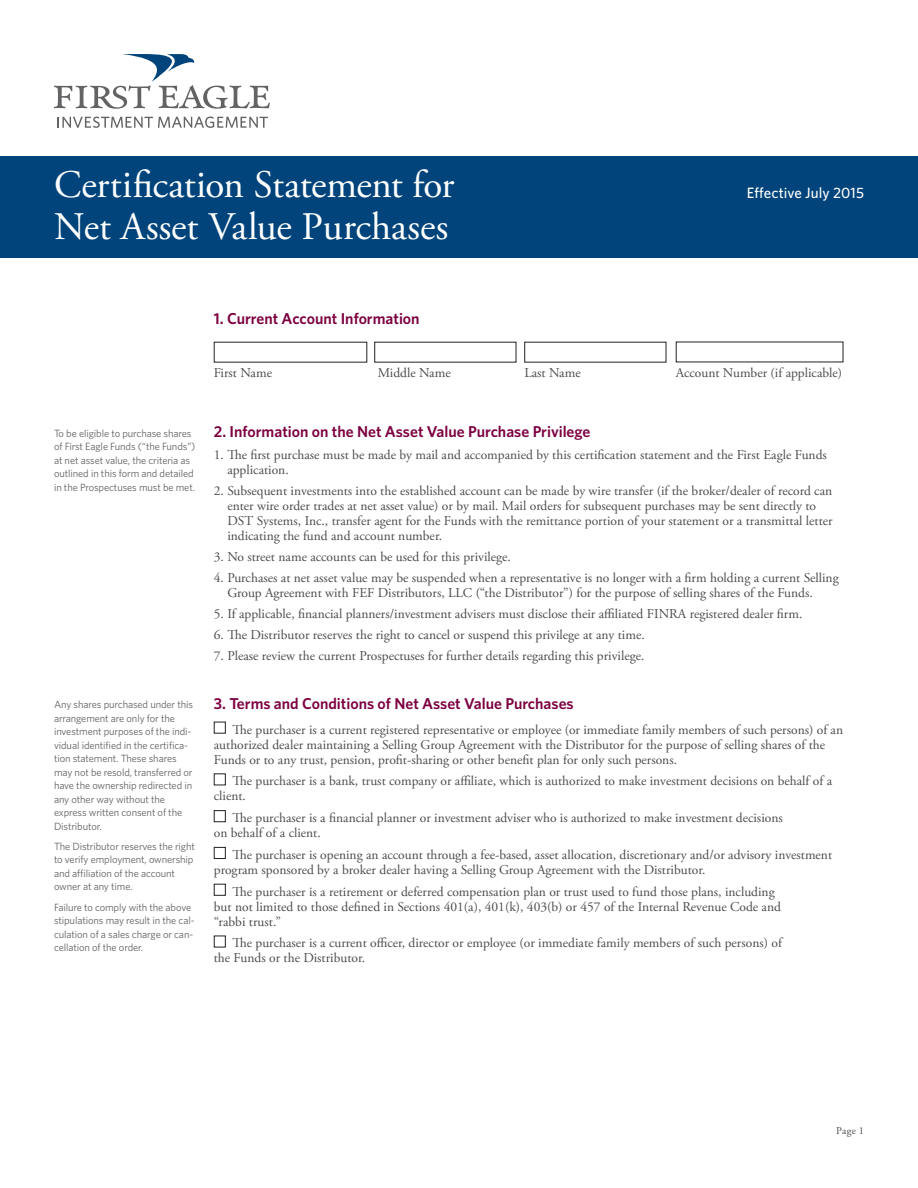
<style>
.page{position:relative;width:918px;height:1188px;background:#fff}
.page>*{position:absolute;margin:0;border:0;box-sizing:border-box;transform-origin:0 0}
.FE_title{font:39px/42px "Adobe Garamond Pro";letter-spacing:-.005em;color:#fff}
.Form_Section_2{font:600 15.75px "Whitney";color:#7c0040}
.FE_date{font:500 15px "Whitney";letter-spacing:.005em;color:#fff}
.Body_Copy{font:13.5px/15px "Adobe Garamond Pro";color:#4b4c4d}
.Tele___Line_x4{font:13.5px "Adobe Garamond Pro";color:#4b4c4d}
.Sidebar{font:10.5px/13.5px "Whitney";letter-spacing:-.01em;color:#636366}
.FE_Page_Num{font:10.5px "Adobe Garamond Pro";color:#4b4c4d}
</style>
<div class="page">
<svg style="left:57px;top:117px;width:211px;height:11px"></svg>
<svg style="left:54px;top:54px;width:216px;height:55px"></svg>
<div style="left:0;top:156px;width:918px;height:102px;background:#00447b"></div>
<div style="left:214px;top:722px;width:12px;height:12px;border:1px solid #231f20"></div>
<div style="left:214px;top:773px;width:12px;height:12px;border:1px solid #231f20"></div>
<div style="left:214px;top:810px;width:12px;height:12px;border:1px solid #231f20"></div>
<div style="left:214px;top:847px;width:12px;height:12px;border:1px solid #231f20"></div>
<div style="left:214px;top:884px;width:12px;height:12px;border:1px solid #231f20"></div>
<div style="left:214px;top:936px;width:12px;height:11px;border:1px solid #231f20"></div>
<p class="FE_title" style="left:54px;top:165px;width:402px">Certification Statement for<br>Net Asset Value Purchases</p>
<p class="Form_Section_2" style="left:214px;top:308px;width:207px">1. Current Account Information</p>
<p class="FE_date" style="left:747px;top:183px;width:119px">Effective July 2015</p>
<p class="Sidebar" style="left:54px;top:426px;width:143px">To be eligible to purchase shares of First Eagle Funds (“the Funds”) at net asset value, the criteria as outlined in this form and detailed in the Prospectuses must be met.</p>
<p class="Sidebar" style="left:54px;top:697px;width:141px">Any shares purchased under this arrangement are only for the investment purposes of the indi&shy;vidual identified in the certifica&shy;tion statement. These shares may not be resold, transferred or have the ownership redirected in any other way without the express written consent of the<br>Distributor.</p>
<p class="Sidebar" style="left:54px;top:839px;width:142px">The Distributor reserves the right to verify employment, ownership and affiliation of the account owner at any time.</p>
<p class="Sidebar" style="left:54px;top:900px;width:142px">Failure to comply with the above stipulations may result in the cal&shy;culation of a sales charge or can&shy;cellation of the order.</p>
<p class="Tele___Line_x4" style="left:214px;top:365px;width:60px">First Name</p>
<p class="Tele___Line_x4" style="left:378px;top:365px;width:75px">Middle Name</p>
<p class="Tele___Line_x4" style="left:524px;top:365px;width:58px">Last Name</p>
<p class="Tele___Line_x4" style="left:676px;top:365px;width:168px">Account Number (if applicable)</p>
<p class="Form_Section_2" style="left:214px;top:421px;width:378px">2. Information on the Net Asset Value Purchase Privilege</p>
<p class="Body_Copy" style="left:227px;top:447px;width:601px;text-indent:-14px">1. The first purchase must be made by mail and accompanied by this certification statement and the First Eagle Funds application.</p>
<p class="Body_Copy" style="left:227px;top:483px;width:607px;text-indent:-14px">2. Subsequent investments into the established account can be made by wire transfer (if the broker/dealer of record can enter wire order trades at net asset value) or by mail. Mail orders for subsequent purchases may be sent directly to DST Systems, Inc., transfer agent for the Funds with the remittance portion of your statement or a transmittal letter indicating the fund and account number.</p>
<p class="Body_Copy" style="left:214px;top:549px;width:299px">3. No street name accounts can be used for this privilege.</p>
<p class="Body_Copy" style="left:227px;top:570px;width:613px;text-indent:-14px">4. Purchases at net asset value may be suspended when a representative is no longer with a firm holding a current Selling<br>Group Agreement with FEF Distributors, LLC (“the Distributor”) for the purpose of selling shares of the Funds.</p>
<p class="Body_Copy" style="left:214px;top:606px;width:590px">5. If applicable, financial planners/investment advisers must disclose their affiliated FINRA registered dealer firm.</p>
<p class="Body_Copy" style="left:214px;top:627px;width:432px">6. The Distributor reserves the right to cancel or suspend this privilege at any time.</p>
<p class="Body_Copy" style="left:214px;top:648px;width:432px">7. Please review the current Prospectuses for further details regarding this privilege.</p>
<p class="Form_Section_2" style="left:214px;top:693px;width:361px">3. Terms and Conditions of Net Asset Value Purchases</p>
<p class="Body_Copy" style="left:214px;top:722px;width:631px;text-indent:19px">The purchaser is a current registered representative or employee (or immediate family members of such persons) of an authorized dealer maintaining a Selling Group Agreement with the Distributor for the purpose of selling shares of the<br>Funds or to any trust, pension, profit-sharing or other benefit plan for only such persons.</p>
<p class="Body_Copy" style="left:214px;top:774px;width:620px;text-indent:19px">The purchaser is a bank, trust company or affiliate, which is authorized to make investment decisions on behalf of a client.</p>
<p class="Body_Copy" style="left:214px;top:811px;width:570px;text-indent:19px">The purchaser is a financial planner or investment adviser who is authorized to make investment decisions on behalf of a client.</p>
<p class="Body_Copy" style="left:214px;top:848px;width:620px;text-indent:19px">The purchaser is opening an account through a fee-based, asset allocation, discretionary and/or advisory investment program sponsored by a broker dealer having a Selling Group Agreement with the Distributor.</p>
<p class="Body_Copy" style="left:214px;top:884px;width:569px;text-indent:19px">The purchaser is a retirement or deferred compensation plan or trust used to fund those plans, including but not limited to those defined in Sections 401(a), 401(k), 403(b) or 457 of the Internal Revenue Code and “rabbi trust.”</p>
<p class="Body_Copy" style="left:214px;top:936px;width:570px;text-indent:19px">The purchaser is a current officer, director or employee (or immediate family members of such persons) of the Funds or the Distributor.</p>
<p class="FE_Page_Num" style="left:836px;top:1124px;width:29px">Page 1</p>
</div>
